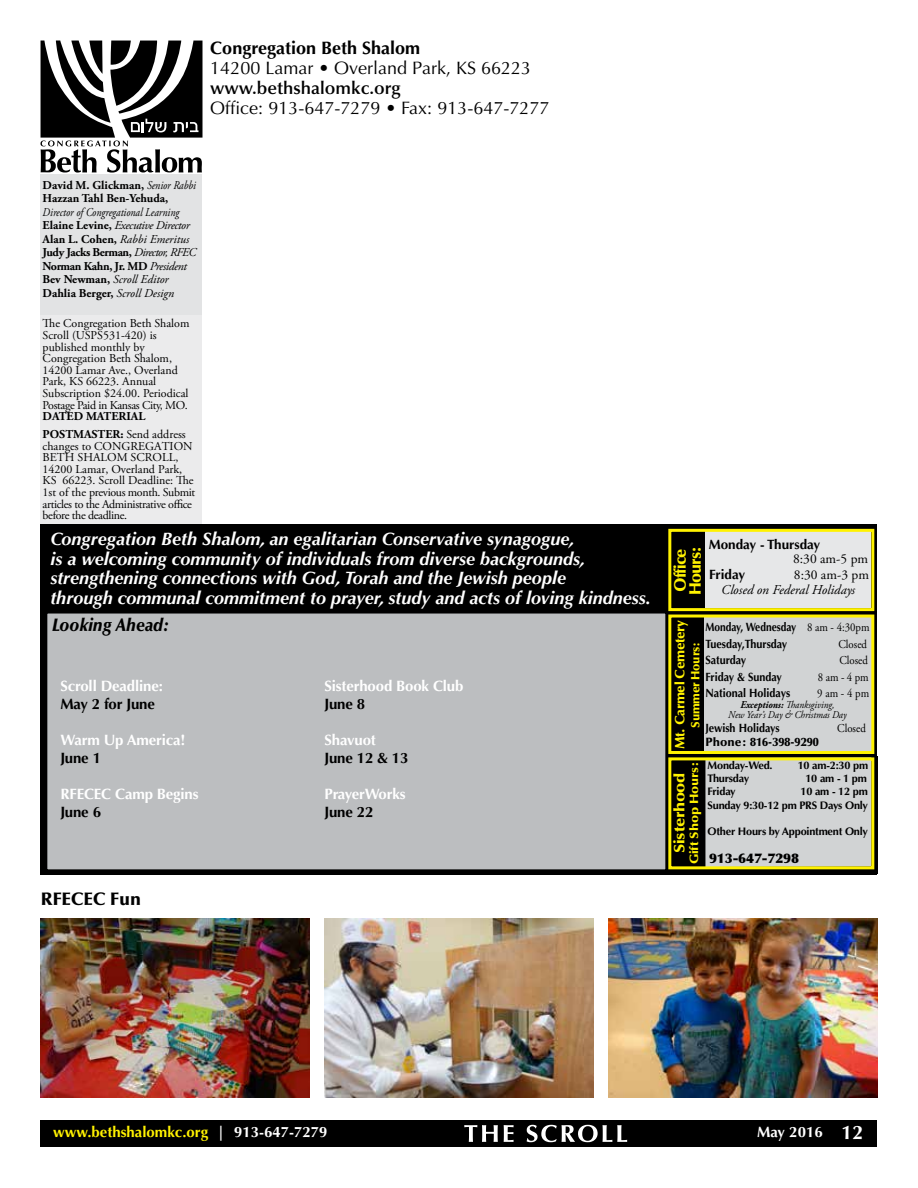
<style>
.page{position:relative;width:918px;height:1188px;background:#fff}
.page>*{position:absolute;margin:0;border:0;box-sizing:border-box;transform-origin:0 0}
.t1{font:italic 700 18px/19.5px "Optima LT Std";color:#fff}
.t2{font:18px "Optima LT Std";color:#000}
.t3{font:700 18px "Optima LT Std";color:#000}
.t4{font:600 18px "Optima LT Std";color:#000}
.t5{font:italic 900 18px "Optima LT Std";color:#000;scale:.9 1}
.t6{font:900 18px "Optima LT Std";color:#000}
.t7{font:900 16.5px/15px "Optima LT Std";letter-spacing:-.06em;color:#fff200}
.t8{font:700 15px "Optima LT Std";letter-spacing:-.01em;color:#fff}
.t9{font:700 15px "Optima LT Std";letter-spacing:-.01em;color:#000}
.t10{font:700 15px "Optima LT Std";color:#fff200}
.t11{font:900 15px "Optima LT Std";letter-spacing:-.02em;color:#fff200;scale:1.11 1}
.t12{font:italic 13.5px "Adobe Garamond Pro";color:#000}
.t13{font:700 13.5px "Optima LT Std";color:#000}
.t14{font:13.5px "Adobe Garamond Pro";color:#000}
.t15{font:900 13.5px "Optima LT Std";letter-spacing:-.02em;color:#fff200}
.t16{font:900 13.5px "Optima LT Std";letter-spacing:-.01em;color:#000}
.t17{font:12px/11.7px "Adobe Garamond Pro";color:#000}
.t18{font:italic 12px/13.5px "Adobe Garamond Pro";color:#000;scale:.85 1}
.t19{font:700 12px/17.7px "Adobe Garamond Pro";color:#000}
.t20{font:700 12px "Optima LT Std";color:#000;scale:.9 1}
.t21{font:700 12px/16.5px "Optima LT Std";color:#000;scale:.85 1}
.t22{font:12px "Adobe Garamond Pro";color:#000;scale:.9 1}
.t23{font:900 12px "Optima LT Std";letter-spacing:.005em;color:#000}
.t24{font:900 12px "Optima LT Std";letter-spacing:-.015em;color:#fff200;scale:1.11 1}
.t25{font:900 12px "Optima LT Std";letter-spacing:-.015em;color:#fff200}
.t26{font:700 10.95px/13.2px "Optima LT Std";letter-spacing:-.02em;color:#000;text-align:right}
.t27{font:italic 10.5px/10.5px "Adobe Garamond Pro";color:#000;text-align:center;scale:.9 1}
.s1{font-weight:400;font-style:italic}
.s2{font-weight:700;font-style:normal}
.s3{font-weight:400}
.s4{font-family:"Adobe Garamond Pro";font-weight:400}
.s5{font-weight:700}
.s6{color:#fff}
.s7{font-size:19.5px}
</style>
<div class="page">
<div style="left:40px;top:524px;width:838px;height:350px;background:#000"></div>
<div style="left:691px;top:617px;width:183px;height:137px;background:#d1d3d4"></div>
<svg style="left:40px;top:40px;width:162px;height:133px"></svg>
<div style="left:40px;top:314px;width:162px;height:210px;background:#ebebec"></div>
<div style="left:40px;top:174px;width:162px;height:140px;background:#e2e3e4"></div>
<div style="left:40px;top:1120px;width:837px;height:27px;background:#000"></div>
<svg style="left:464px;top:1125px;width:34px;height:17px"></svg>
<svg style="left:504px;top:1125px;width:10px;height:17px"></svg>
<svg style="left:527px;top:1125px;width:100px;height:17px"></svg>
<div style="left:46px;top:612px;width:621px;height:259px;background:#bcbec0"></div>
<div style="left:44px;top:611px;width:624px;height:261px;border:3px solid #000"></div>
<div style="left:705px;top:531px;width:166px;height:77px;background:#e6e7e8"></div>
<div style="left:667px;top:756px;width:211px;height:117px;background:linear-gradient(to right,#000,#000)"></div>
<div style="left:673px;top:757px;width:27px;height:111px;background:#000"></div>
<div style="left:705px;top:761px;width:165px;height:104px;background:#d1d3d4"></div>
<div style="left:668px;top:529px;width:206px;height:82px;border:3px solid #fff200"></div>
<div style="left:669px;top:617px;width:35px;height:138px;background:#000"></div>
<div style="left:668px;top:615px;width:206px;height:139px;border:3px solid #fff200"></div>
<div style="left:668px;top:757px;width:206px;height:112px;border:3px solid #fff200"></div>
<img style="left:41px;top:918px;width:269px;height:179px">
<img style="left:325px;top:918px;width:269px;height:179px">
<img style="left:609px;top:918px;width:269px;height:179px">
<h1 class="t3" style="left:210px;top:37px;width:211px">Congregation Beth Shalom</h1>
<h1 class="t2" style="left:210px;top:57px;width:323px">14200 Lamar • Overland Park, KS 66223</h1>
<h1 class="t4" style="left:210px;top:78px;width:192px">www.bethshalomkc.org</h1>
<h1 class="t2" style="left:210px;top:98px;width:341px">Office: 913-647-7279 • Fax: 913-647-7277</h1>
<p class="t19" style="left:43px;top:178px;width:155px;line-height:13.5px">David M. Glickman, <span class="s1">Senior Rabbi<br></span>Hazzan Tahl Ben-Yehuda,</p>
<p class="t18" style="left:43px;top:205px;width:182px">Director of Congregational Learning<br><span class="s2">Elaine Levine,</span> Executive Director<br><span class="s2">Alan L. Cohen,</span> Rabbi Emeritus<br><span class="s2">Judy Jacks Berman,</span> Director, RFEC<br><span class="s2">Norman Kahn, Jr. MD</span> President<br><span class="s2">Bev Newman,</span> Scroll Editor<br><span class="s2">Dahlia Berger,</span> Scroll Design</p>
<p class="t17" style="left:43px;top:318px;width:148px">The Congregation Beth Shalom<br>Scroll (USPS531-420) is published monthly by<br>Congregation Beth Shalom,<br>14200 Lamar Ave., Overland<br>Park, KS 66223. Annual<br>Subscription $24.00. Periodical<br>Postage Paid in Kansas City, MO.</p>
<p class="t19" style="left:43px;top:408px;width:145px">DATED MATERIAL<br>POSTMASTER: <span class="s3">Send address</span></p>
<p class="t17" style="left:43px;top:440px;width:154px">changes to CONGREGATION<br>BETH SHALOM SCROLL,<br>14200 Lamar, Overland Park,<br>KS 66223. Scroll Deadline: The<br>1st of the previous month. Submit articles to the Administrative office before the deadline.</p>
<p class="t1" style="left:50px;top:530px;width:602px">Congregation Beth Shalom, an egalitarian Conservative synagogue,<br>is a welcoming community of individuals from diverse backgrounds, strengthening connections with God, Torah and the Jewish people<br>through communal commitment to prayer, study and acts of loving kindness.</p>
<h1 class="t5" style="left:52px;top:614px;width:132px">Looking Ahead:</h1>
<p class="t8" style="left:60px;top:677px;width:104px">Scroll Deadline:</p>
<p class="t9" style="left:60px;top:695px;width:96px">May 2 for June</p>
<p class="t8" style="left:60px;top:731px;width:127px">Warm Up America!</p>
<p class="t9" style="left:60px;top:749px;width:42px">June 1</p>
<p class="t8" style="left:60px;top:785px;width:140px">RFECEC Camp Begins</p>
<p class="t9" style="left:60px;top:803px;width:42px">June 6</p>
<h1 class="t6" style="left:41px;top:889px;width:102px">RFECEC Fun</h1>
<p class="t8" style="left:325px;top:677px;width:140px">Sisterhood Book Club</p>
<p class="t9" style="left:325px;top:695px;width:42px">June 8</p>
<p class="t8" style="left:325px;top:731px;width:53px">Shavuot</p>
<p class="t9" style="left:325px;top:749px;width:85px">June 12 &amp; 13</p>
<p class="t8" style="left:325px;top:785px;width:83px">PrayerWorks</p>
<p class="t9" style="left:325px;top:803px;width:50px">June 22</p>
<h2 class="t7" style="left:673px;top:595px;width:51px;rotate:-90deg">Office<br>Hours:</h2>
<p class="t13" style="left:709px;top:537px;width:113px">Monday - Thursday</p>
<p class="t14" style="left:793px;top:551px;width:76px">8:30 am-5 pm</p>
<p class="t13" style="left:709px;top:567px;width:38px">Friday</p>
<p class="t14" style="left:794px;top:567px;width:76px">8:30 am-3 pm</p>
<p class="t12" style="left:721px;top:582px;width:135px">Closed on Federal Holidays</p>
<p class="t15" style="left:672px;top:749px;width:131px;rotate:-90deg">Mt. Carmel Cemetery</p>
<p class="t21" style="left:705px;top:619px;width:195px">Monday, Wednesday <span class="s4">8 am - 4:30pm<br></span>Tuesday,Thursday</p>
<p class="t22" style="left:838px;top:637px;width:33px">Closed</p>
<p class="t25" style="left:688px;top:728px;width:88px;rotate:-90deg">Summer Hours:</p>
<p class="t20" style="left:705px;top:653px;width:47px">Saturday</p>
<p class="t22" style="left:839px;top:653px;width:33px">Closed</p>
<p class="t20" style="left:705px;top:670px;width:87px">Friday &amp; Sunday</p>
<p class="t22" style="left:818px;top:670px;width:58px">8 am - 4 pm</p>
<p class="t20" style="left:705px;top:686px;width:96px">National Holidays</p>
<p class="t22" style="left:817px;top:686px;width:59px">9 am - 4 pm</p>
<p class="t27" style="left:728px;top:700px;width:133px"><span class="s5">Exceptions:</span> Thanksgiving,<br>New Year’s Day &amp; Christmas Day</p>
<p class="t20" style="left:705px;top:721px;width:84px">Jewish Holidays</p>
<p class="t22" style="left:837px;top:721px;width:33px">Closed</p>
<p class="t23" style="left:705px;top:735px;width:115px">Phone: 816-398-9290</p>
<p class="t11" style="left:671px;top:853px;width:74px;rotate:-90deg">Sisterhood</p>
<p class="t24" style="left:687px;top:864px;width:95px;rotate:-90deg">Gift Shop Hours:</p>
<p class="t26" style="left:708px;top:759px;width:67px">Monday-Wed.</p>
<p class="t26" style="left:798px;top:759px;width:72px">10 am-2:30 pm</p>
<p class="t26" style="left:708px;top:772px;width:43px">Thursday</p>
<p class="t26" style="left:805px;top:772px;width:63px">10 am - 1 pm</p>
<p class="t26" style="left:708px;top:785px;width:30px">Friday</p>
<p class="t26" style="left:708px;top:785px;width:162px">10 am - 12 pm<br>Sunday 9:30-12 pm PRS Days Only</p>
<p class="t26" style="left:708px;top:825px;width:162px">Other Hours by Appointment Only</p>
<p class="t16" style="left:709px;top:850px;width:92px">913-647-7298</p>
<p class="t10" style="left:53px;top:1124px;width:276px">www.bethshalomkc.org <span class="s6">| 913-647-7279</span></p>
<p class="t8" style="left:757px;top:1123px;width:107px">May 2016 <span class="s7">12</span></p>
</div>
